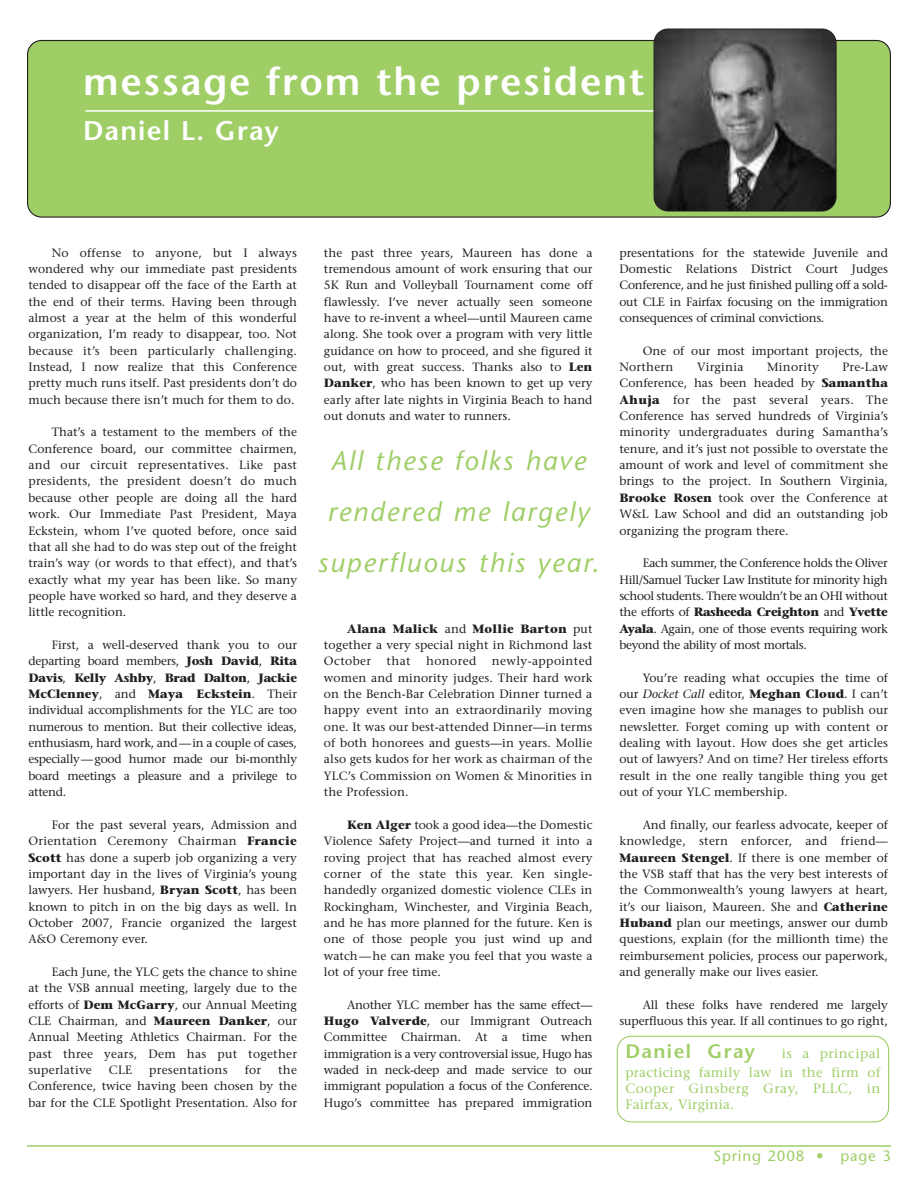
<style>
.page{position:relative;width:918px;height:1188px;background:#fff}
.page>*{position:absolute;margin:0;border:0;box-sizing:border-box;transform-origin:0 0}
.t1{font:600 39px "Stone Sans";letter-spacing:.045em;color:#fff}
.t2{font:italic 27px/51px "Stone Sans";letter-spacing:.075em;color:#9fce66;text-align:center}
.t3{font:600 27px "Stone Sans";letter-spacing:.045em;color:#fff}
.t4{font:600 19.5px "Stone Sans";letter-spacing:.075em;color:#9fce66}
.t5{font:15px "Stone Sans";letter-spacing:.055em;color:#9fce66}
.t6{font:13.5px/16.2px "Stone Serif";letter-spacing:.04em;color:#9fce66}
.t7{font:13.5px/19px "Stone Serif";letter-spacing:.015em;color:#9fce66;text-align:right}
.t8{font:12px/16.4px "Stone Serif";color:#231f20;text-align:justify}
.t9{font:12px "Stone Serif";letter-spacing:.025em;color:#231f20}
.t10{font:12px "Stone Serif";letter-spacing:.035em;color:#231f20}
.s1{font-weight:700}
.s2{font-style:italic}
</style>
<div class="page">
<div style="left:27px;top:40px;width:864px;height:178px;background:#9fce66"></div>
<hr style="left:27px;top:1145px;width:864px;height:2px;background:#9fce66">
<hr style="left:85px;top:110px;width:603px;height:2px;background:#fff">
<svg style="left:654px;top:28px;width:183px;height:184px;background:#4e4e4e"></svg>
<svg style="left:617px;top:1036px;width:272px;height:86px"></svg>
<h1 class="t1" style="left:83px;top:67px;width:563px">message from the president</h1>
<h2 class="t3" style="left:83px;top:120px;width:197px">Daniel L. Gray</h2>
<p class="t8" style="left:29px;top:245px;width:270px;text-indent:23px">No offense to anyone, but I always wondered why our immediate past presidents tended to disappear off the face of the Earth at the end of their terms. Having been through almost a year at the helm of this wonderful organization, I’m ready to disappear, too. Not because it’s been particularly challenging.<br>Instead, I now realize that this Conference pretty much runs itself. Past presidents don’t do much because there isn’t much for them to do.</p>
<p class="t8" style="left:29px;top:425px;width:270px;text-indent:23px">That’s a testament to the members of the Conference board, our committee chairmen, and our circuit representatives. Like past presidents, the president doesn’t do much because other people are doing all the hard work. Our Immediate Past President, Maya Eckstein, whom I’ve quoted before, once said that all she had to do was step out of the freight train’s way (or words to that effect), and that’s exactly what my year has been like. So many people have worked so hard, and they deserve a little recognition.</p>
<p class="t8" style="left:28px;top:638px;width:270px;text-indent:23px">First, a well-deserved thank you to our departing board members, <span class="s1">Josh David</span>, <span class="s1">Rita Davis</span>, <span class="s1">Kelly Ashby</span>, <span class="s1">Brad Dalton</span>, <span class="s1">Jackie McClenney</span>, and <span class="s1">Maya Eckstein</span>. Their individual accomplishments for the YLC are too numerous to mention. But their collective ideas, enthusiasm, hard work, and—in a couple of cases, especially—good humor made our bi-monthly board meetings a pleasure and a privilege to attend.</p>
<p class="t8" style="left:28px;top:818px;width:270px;text-indent:23px">For the past several years, Admission and Orientation Ceremony Chairman <span class="s1">Francie Scott</span> has done a superb job organizing a very important day in the lives of Virginia’s young lawyers. Her husband, <span class="s1">Bryan Scott</span>, has been known to pitch in on the big days as well. In October 2007, Francie organized the largest A&amp;O Ceremony ever.</p>
<p class="t8" style="left:28px;top:965px;width:270px;text-indent:23px">Each June, the YLC gets the chance to shine at the VSB annual meeting, largely due to the efforts of <span class="s1">Dem McGarry</span>, our Annual Meeting CLE Chairman, and <span class="s1">Maureen Danker</span>, our Annual Meeting Athletics Chairman. For the past three years, Dem has put together superlative</p>
<p class="t8" style="left:109px;top:1063px;width:25px">CLE</p>
<p class="t9" style="left:149px;top:1065px;width:80px">presentations</p>
<p class="t8" style="left:245px;top:1063px;width:18px">for</p>
<p class="t8" style="left:28px;top:1063px;width:270px;text-indent:250px">the Conference, twice having been chosen by the bar for the CLE Spotlight Presentation. Also for</p>
<p class="t8" style="left:324px;top:245px;width:270px">the past three years, Maureen has done a tremendous amount of work ensuring that our 5K Run and Volleyball Tournament come off flawlessly. I’ve never actually seen someone have to re-invent a wheel—until Maureen came along. She took over a program with very little guidance on how to proceed, and she figured it out, with great success. Thanks also to <span class="s1">Len Danker</span>, who has been known to get up very early after late nights in Virginia Beach to hand out donuts and water to runners.</p>
<h2 class="t2" style="left:318px;top:438px;width:283px">All these folks have rendered me largely superfluous this year.</h2>
<p class="t8" style="left:324px;top:622px;width:270px;text-indent:23px"><span class="s1">Alana Malick</span> and <span class="s1">Mollie Barton</span> put together a very special night in Richmond last October</p>
<p class="t8" style="left:324px;top:654px;width:270px;text-indent:168px">newly-appointed women and minority judges. Their hard work on the Bench-Bar Celebration Dinner turned a happy event into an extraordinarily moving one. It was our best-attended Dinner—in terms of both honorees and guests—in years. Mollie also gets kudos for her work as chairman of the YLC’s Commission on Women &amp; Minorities in the Profession.</p>
<p class="t8" style="left:324px;top:818px;width:270px;text-indent:23px"><span class="s1">Ken Alger</span> took a good idea—the Domestic Violence Safety Project—and turned it into a roving project that has reached almost every corner of the state this year. Ken single&shy;handedly organized domestic violence CLEs in Rockingham, Winchester, and Virginia Beach, and he has more planned for the future. Ken is one of those people you just wind up and watch—he can make you feel that you waste a lot of your free time.</p>
<p class="t8" style="left:324px;top:998px;width:270px;text-indent:23px">Another YLC member has the same effect— <span class="s1">Hugo Valverde</span>, our Immigrant Outreach Committee Chairman. At a time when immigration is a very controversial issue, Hugo has waded in neck-deep and made service to our immigrant population a focus of the Conference.<br>Hugo’s committee has prepared immigration</p>
<p class="t8" style="left:387px;top:654px;width:26px">that</p>
<p class="t10" style="left:426px;top:656px;width:52px">honored</p>
<p class="t8" style="left:619px;top:245px;width:270px">presentations for the statewide Juvenile and Domestic Relations District Court Judges Conference, and he just finished pulling off a sold&shy;out CLE in Fairfax focusing on the immigration consequences of criminal convictions.</p>
<p class="t8" style="left:619px;top:344px;width:270px;text-indent:23px">One of our most important projects, the<br>Northern</p>
<p class="t8" style="left:619px;top:360px;width:270px;text-indent:223px">Pre-Law Conference, has been headed by <span class="s1">Samantha Ahuja</span> for the past several years. The Conference has served hundreds of Virginia’s minority undergraduates during Samantha’s tenure, and it’s just not possible to overstate the amount of work and level of commitment she brings to the project. In Southern Virginia, <span class="s1">Brooke Rosen</span> took over the Conference at W&amp;L Law School and did an outstanding job organizing the program there.</p>
<p class="t8" style="left:619px;top:556px;width:270px;text-indent:23px">Each summer, the Conference holds the Oliver Hill/Samuel Tucker Law Institute for minority high school students. There wouldn’t be an OHI without the efforts of <span class="s1">Rasheeda Creighton</span> and <span class="s1">Yvette Ayala</span>. Again, one of those events requiring work beyond the ability of most mortals.</p>
<p class="t8" style="left:619px;top:671px;width:270px;text-indent:23px">You’re reading what occupies the time of our <span class="s2">Docket Call</span> editor, <span class="s1">Meghan Cloud</span>. I can’t even imagine how she manages to publish our newsletter. Forget coming up with content or dealing with layout. How does she get articles out of lawyers? And on time? Her tireless efforts result in the one really tangible thing you get out of your YLC membership.</p>
<p class="t8" style="left:619px;top:818px;width:270px;text-indent:23px">And finally, our fearless advocate, keeper of knowledge, stern enforcer, and friend— <span class="s1">Maureen Stengel</span>. If there is one member of the VSB staff that has the very best interests of the Commonwealth’s young lawyers at heart, it’s our liaison, Maureen. She and <span class="s1">Catherine Huband</span> plan our meetings, answer our dumb questions, explain (for the millionth time) the reimbursement policies, process our paperwork, and generally make our lives easier.</p>
<p class="t8" style="left:619px;top:998px;width:270px;text-align:right">All these folks have rendered me largely superfluous this year. If all continues to go right,</p>
<p class="t9" style="left:697px;top:362px;width:48px">Virginia</p>
<p class="t9" style="left:767px;top:362px;width:53px">Minority</p>
<h3 class="t4" style="left:625px;top:1044px;width:131px">Daniel Gray</h3>
<p class="t7" style="left:625px;top:1045px;width:257px">is a principal<br>practicing family law in the firm of</p>
<p class="t6" style="left:625px;top:1082px;width:257px">Cooper Ginsberg Gray, PLLC, in<br>Fairfax, Virginia.</p>
<p class="t5" style="left:713px;top:1150px;width:179px">Spring 2008 • page 3</p>
</div>
